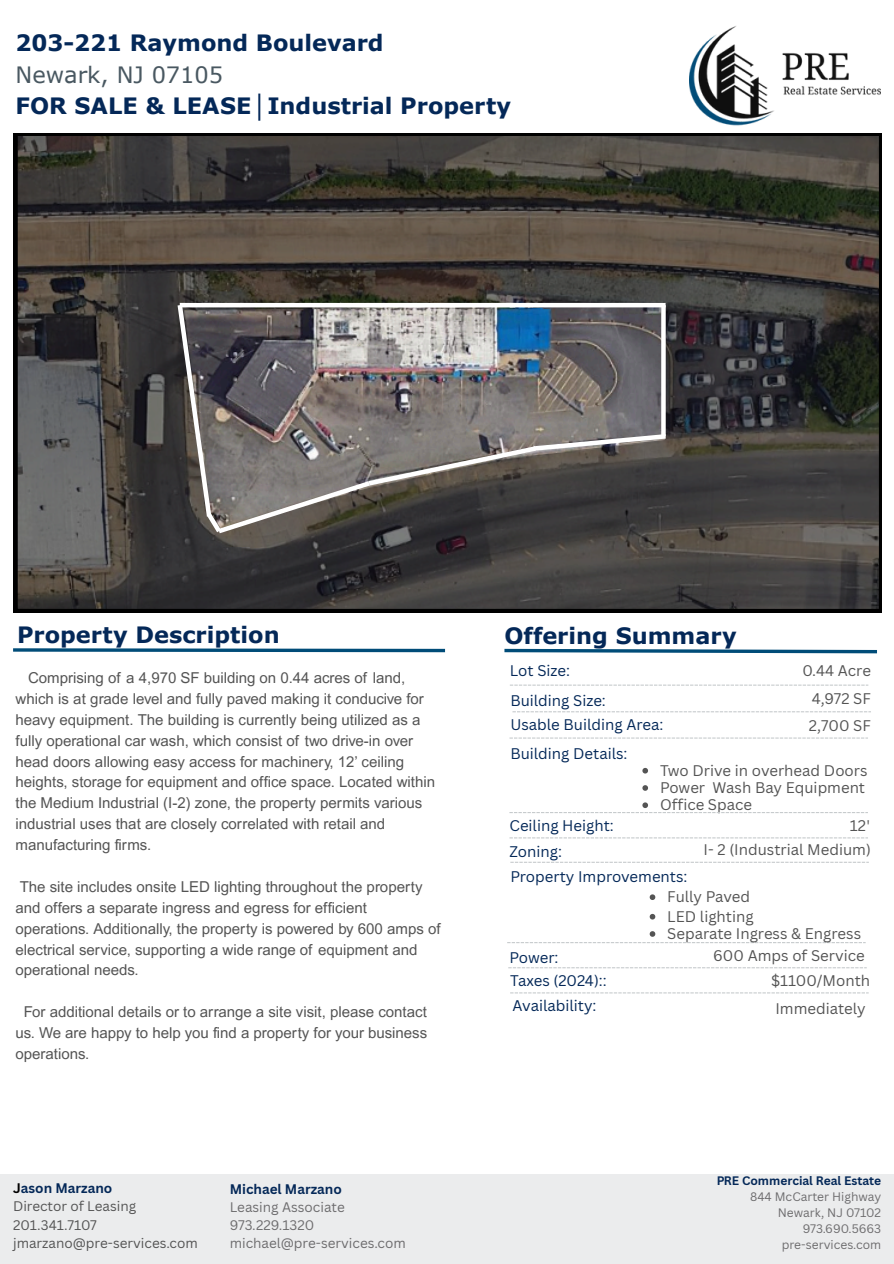
<style>
.page{position:relative;width:894px;height:1264px;background:#fff}
.page>*{position:absolute;margin:0;border:0;box-sizing:border-box;transform-origin:0 0}
.t1{font:700 22.5px "Verdana Pro";color:#042858}
.t2{font:22.5px "Verdana Pro";color:#495861}
.t3{font:15px/20.9px "Arial MT Pro";color:#545454}
.t4{font:15px/17.2px "Canva Sans";color:#545454}
.t5{font:15px/25.2px "Canva Sans";color:#042858}
.t6{font:13.5px/18px "Canva Sans";color:#545454}
.t7{font:13.5px/18px "Canva Sans";color:#6d6c6e}
.t8{font:700 13.5px "Canva Sans";color:#042858}
.t9{font:12px/16px "Canva Sans";color:#6d6c6e;text-align:right}
.t10{font:700 12px "Canva Sans";color:#042858}
.s1{font-weight:700;color:#000}
.s2{font-weight:700;color:#042858}
</style>
<div class="page">
<svg style="left:504px;top:648px;width:373px;height:6px"></svg>
<div style="left:0;top:1174px;width:893px;height:89px;background:#ebeced"></div>
<img style="left:689px;top:26px;width:191px;height:108px">
<svg style="left:13px;top:648px;width:433px;height:5px;background:#5285a3"></svg>
<svg style="left:510px;top:684px;width:358px;height:1px"></svg>
<svg style="left:512px;top:711px;width:358px;height:1px"></svg>
<svg style="left:511px;top:861px;width:357px;height:1px"></svg>
<svg style="left:507px;top:942px;width:358px;height:1px"></svg>
<svg style="left:642px;top:768px;width:6px;height:5px"></svg>
<svg style="left:642px;top:785px;width:6px;height:5px"></svg>
<svg style="left:509px;top:737px;width:358px;height:1px"></svg>
<svg style="left:509px;top:837px;width:358px;height:1px"></svg>
<svg style="left:649px;top:894px;width:6px;height:6px"></svg>
<svg style="left:649px;top:913px;width:6px;height:6px"></svg>
<svg style="left:649px;top:931px;width:6px;height:5px"></svg>
<svg style="left:510px;top:992px;width:358px;height:1px"></svg>
<svg style="left:508px;top:967px;width:358px;height:1px"></svg>
<svg style="left:509px;top:802px;width:358px;height:11px"></svg>
<svg style="left:15px;top:134px;width:865px;height:477px;background:#423f3b"></svg>
<svg style="left:175px;top:300px;width:495px;height:237px;background:#6f6c6d"></svg>
<h1 class="t1" style="left:15px;top:29px;width:369px">203-221 Raymond Boulevard</h1>
<h1 class="t2" style="left:15px;top:60px;width:209px">Newark, NJ 07105</h1>
<h1 class="t1" style="left:15px;top:92px;width:497px">FOR SALE &amp; LEASE│Industrial Property</h1>
<h1 class="t1" style="left:17px;top:620px;width:264px">Property Description</h1>
<p class="t3" style="left:15px;top:669px;width:421px;text-indent:13px">Comprising of a 4,970 SF building on 0.44 acres of land, which is at grade level and fully paved making it conducive for heavy equipment. The building is currently being utilized as a fully operational car wash, which consist of two drive-in over head doors allowing easy access for machinery, 12’ ceiling heights, storage for equipment and office space. Located within the Medium Industrial (I-2) zone, the property permits various industrial uses that are closely correlated with retail and manufacturing firms.</p>
<p class="t3" style="left:15px;top:878px;width:426px">The site includes onsite LED lighting throughout the property and offers a separate ingress and egress for efficient operations. Additionally, the property is powered by 600 amps of electrical service, supporting a wide range of equipment and operational needs.</p>
<p class="t3" style="left:15px;top:1003px;width:413px;text-align:justify;text-indent:8px">For additional details or to arrange a site visit, please contact us. We are happy to help you find a property for your business operations.</p>
<p class="t6" style="left:13px;top:1179px;width:186px"><span class="s1">J</span><span class="s2">ason Marzano<br></span>Director of Leasing<br>201.341.7107 jmarzano@pre-services.com</p>
<p class="t8" style="left:229px;top:1179px;width:114px">Michael Marzano</p>
<p class="t7" style="left:229px;top:1197px;width:178px">Leasing Associate<br>973.229.1320 michael@pre-services.com</p>
<h1 class="t1" style="left:504px;top:621px;width:233px">Offering Summary</h1>
<p class="t5" style="left:509px;top:657px;width:62px">Lot Size:</p>
<p class="t4" style="left:802px;top:661px;width:70px">0.44 Acre</p>
<p class="t5" style="left:510px;top:687px;width:97px">Building Size:</p>
<p class="t4" style="left:811px;top:690px;width:61px">4,972 SF</p>
<p class="t5" style="left:510px;top:711px;width:154px">Usable Building Area:</p>
<p class="t4" style="left:808px;top:716px;width:64px">2,700 SF</p>
<p class="t5" style="left:510px;top:740px;width:119px">Building Details:</p>
<p class="t4" style="left:660px;top:761px;width:209px">Two Drive in overhead Doors<br>Power Wash Bay Equipment<br>Office Space</p>
<p class="t5" style="left:509px;top:812px;width:106px">Ceiling Height:</p>
<p class="t5" style="left:510px;top:863px;width:178px">Property Improvements:</p>
<p class="t4" style="left:667px;top:886px;width:88px;line-height:19.5px">Fully Paved<br>LED lighting</p>
<p class="t4" style="left:667px;top:924px;width:195px">Separate Ingress &amp; Engress</p>
<p class="t5" style="left:509px;top:944px;width:51px">Power:</p>
<p class="t4" style="left:713px;top:946px;width:153px">600 Amps of Service</p>
<p class="t4" style="left:849px;top:816px;width:22px">12'</p>
<p class="t4" style="left:703px;top:840px;width:169px">I- 2 (Industrial Medium)</p>
<p class="t5" style="left:509px;top:838px;width:54px">Zoning:</p>
<p class="t5" style="left:510px;top:967px;width:98px">Taxes (2024)::<br>Availability:</p>
<p class="t4" style="left:770px;top:965px;width:101px;line-height:28.5px">$1100/Month<br>Immediately</p>
<p class="t10" style="left:715px;top:1172px;width:167px">PRE Commercial Real Estate</p>
<p class="t9" style="left:749px;top:1188px;width:132px">844 McCarter Highway<br>Newark, NJ 07102<br>973.690.5663 pre-services.com</p>
</div>
